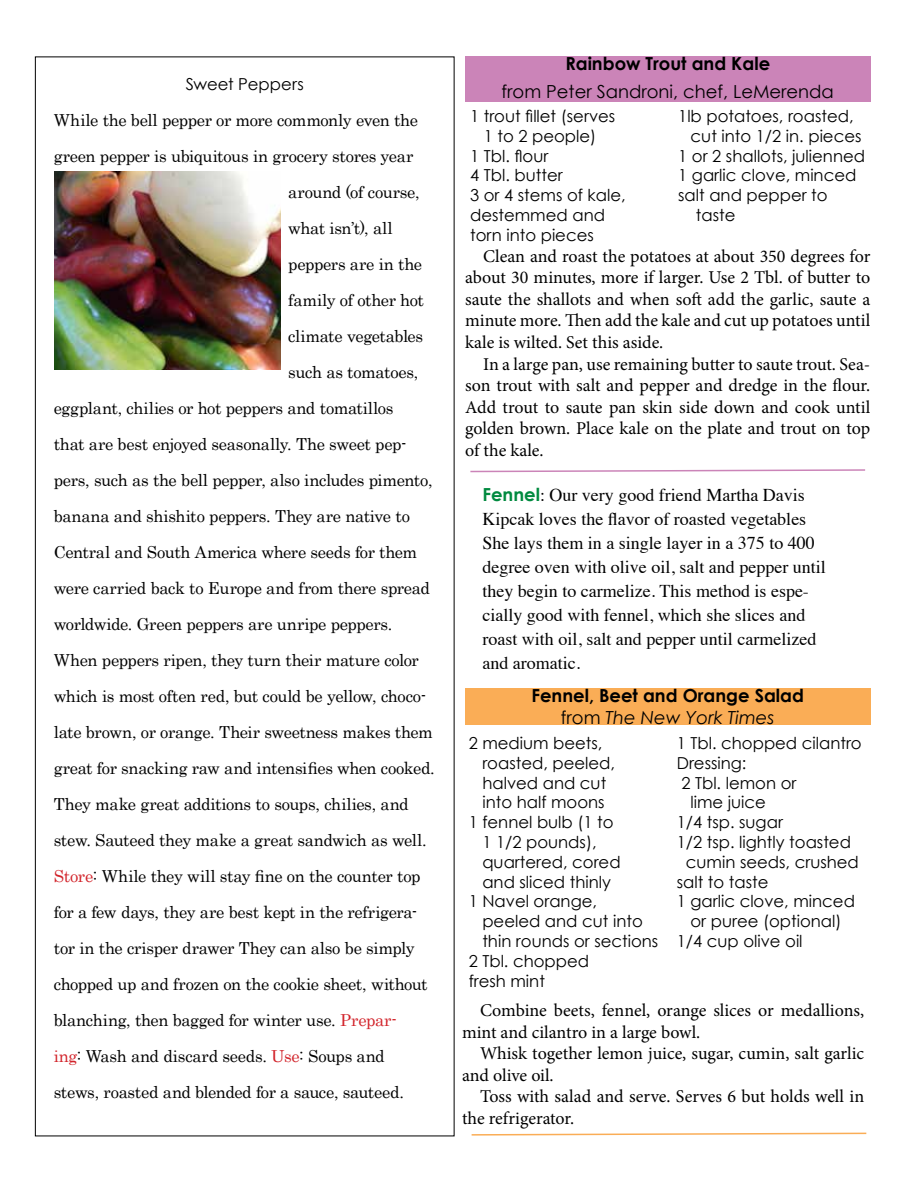
<style>
.page{position:relative;width:918px;height:1188px;background:#fff}
.page>*{position:absolute;margin:0;border:0;box-sizing:border-box;transform-origin:0 0}
.t1{font:18px/21.6px "Minion Pro";color:#000}
.t2{font:18px/24px "Times";color:#000}
.t3{font:700 18px/21.6px "Century Gothic";color:#000;text-align:center}
.t4{font:18px "Century Gothic";color:#000}
.t5{font:16.5px "Century";letter-spacing:-.02em;color:#000}
.t6{font:16.5px "Century Gothic";color:#000}
.s1{color:#d2232a}
.s2{font-family:"Century Gothic";font-weight:700;color:#008a3f}
.s3{font-weight:400}
.s4{font-weight:400;font-style:italic}
</style>
<div class="page">
<img style="left:54px;top:172px;width:227px;height:198px">
<div style="left:465px;top:57px;width:405px;height:45px;background:#cb84b8"></div>
<svg style="left:470px;top:469px;width:396px;height:4px"></svg>
<div style="left:465px;top:689px;width:405px;height:36px;background:#faad56"></div>
<svg style="left:471px;top:1132px;width:396px;height:4px"></svg>
<p class="t6" style="left:186px;top:74px;width:120px">Sweet Peppers</p>
<p class="t5" style="left:54px;top:106px;width:366px">While the bell pepper or more commonly even the</p>
<p class="t5" style="left:54px;top:142px;width:361px">green pepper is ubiquitous in grocery stores year</p>
<p class="t5" style="left:288px;top:178px;width:133px">around (of course,</p>
<p class="t5" style="left:288px;top:214px;width:106px">what isn’t), all</p>
<p class="t5" style="left:288px;top:250px;width:135px">peppers are in the</p>
<p class="t5" style="left:288px;top:286px;width:137px">family of other hot</p>
<p class="t5" style="left:288px;top:322px;width:136px">climate vegetables</p>
<p class="t5" style="left:288px;top:358px;width:132px">such as tomatoes,</p>
<p class="t5" style="left:54px;top:394px;width:341px">eggplant, chilies or hot peppers and tomatillos</p>
<p class="t5" style="left:54px;top:430px;width:354px">that are best enjoyed seasonally. The sweet pep-</p>
<p class="t5" style="left:54px;top:466px;width:380px">pers, such as the bell pepper, also includes pimento,</p>
<p class="t5" style="left:54px;top:502px;width:358px">banana and shishito peppers. They are native to</p>
<p class="t5" style="left:54px;top:538px;width:365px">Central and South America where seeds for them</p>
<p class="t5" style="left:54px;top:574px;width:378px">were carried back to Europe and from there spread</p>
<p class="t5" style="left:54px;top:610px;width:340px">worldwide. Green peppers are unripe peppers.</p>
<p class="t5" style="left:54px;top:646px;width:367px">When peppers ripen, they turn their mature color</p>
<p class="t5" style="left:54px;top:682px;width:374px">which is most often red, but could be yellow, choco-</p>
<p class="t5" style="left:54px;top:718px;width:381px">late brown, or orange. Their sweetness makes them</p>
<p class="t5" style="left:54px;top:754px;width:383px">great for snacking raw and intensifies when cooked.</p>
<p class="t5" style="left:54px;top:790px;width:356px">They make great additions to soups, chilies, and</p>
<p class="t5" style="left:54px;top:826px;width:374px">stew. Sauteed they make a great sandwich as well.</p>
<p class="t5" style="left:54px;top:862px;width:368px"><span class="s1">Store</span>: While they will stay fine on the counter top</p>
<p class="t5" style="left:54px;top:898px;width:365px">for a few days, they are best kept in the refrigera-</p>
<p class="t5" style="left:54px;top:934px;width:362px">tor in the crisper drawer They can also be simply</p>
<p class="t5" style="left:54px;top:970px;width:376px">chopped up and frozen on the cookie sheet, without</p>
<p class="t5" style="left:54px;top:1006px;width:345px">blanching, then bagged for winter use. <span class="s1">Prepar-</span></p>
<p class="t5" style="left:54px;top:1042px;width:332px"><span class="s1">ing</span>: Wash and discard seeds. <span class="s1">Use</span>: Soups and</p>
<p class="t5" style="left:54px;top:1078px;width:352px">stews, roasted and blended for a sauce, sauteed.</p>
<p class="t3" style="left:565px;top:52px;width:206px">Rainbow Trout and Kale</p>
<p class="t4" style="left:502px;top:80px;width:334px">from Peter Sandroni, chef, LeMerenda</p>
<p class="t6" style="left:470px;top:106px;width:147px">1 trout fillet (serves</p>
<p class="t6" style="left:484px;top:126px;width:114px">1 to 2 people)</p>
<p class="t6" style="left:470px;top:146px;width:80px">1 Tbl. flour</p>
<p class="t6" style="left:470px;top:165px;width:94px">4 Tbl. butter</p>
<p class="t6" style="left:470px;top:185px;width:157px">3 or 4 stems of kale,</p>
<p class="t6" style="left:470px;top:205px;width:136px">destemmed and</p>
<p class="t6" style="left:470px;top:225px;width:125px">torn into pieces</p>
<p class="t6" style="left:678px;top:106px;width:177px">1lb potatoes, roasted,</p>
<p class="t6" style="left:691px;top:126px;width:172px">cut into 1/2 in. pieces</p>
<p class="t6" style="left:678px;top:146px;width:188px">1 or 2 shallots, julienned</p>
<p class="t6" style="left:678px;top:165px;width:180px">1 garlic clove, minced</p>
<p class="t6" style="left:678px;top:185px;width:151px">salt and pepper to</p>
<p class="t6" style="left:696px;top:205px;width:41px">taste</p>
<p class="t1" style="left:465px;top:245px;width:407px;text-align:justify;text-indent:18px">Clean and roast the potatoes at about 350 degrees for about 30 minutes, more if larger. Use 2 Tbl. of butter to saute the shallots and when soft add the garlic, saute a minute more. Then add the kale and cut up potatoes until kale is wilted. Set this aside.</p>
<p class="t1" style="left:465px;top:353px;width:407px;text-align:justify;text-indent:18px">In a large pan, use remaining butter to saute trout. Sea&shy;son trout with salt and pepper and dredge in the flour.<br>Add trout to saute pan skin side down and cook until golden brown. Place kale on the plate and trout on top of the kale.</p>
<p class="t2" style="left:482px;top:482px;width:345px"><span class="s2">Fennel</span>: Our very good friend Martha Davis Kipcak loves the flavor of roasted vegetables She lays them in a single layer in a 375 to 400 degree oven with olive oil, salt and pepper until they begin to carmelize. This method is espe&shy;cially good with fennel, which she slices and roast with oil, salt and pepper until carmelized and aromatic.</p>
<p class="t3" style="left:532px;top:684px;width:274px">Fennel, Beet and Orange Salad <span class="s3">from</span> <span class="s4">The New York Times</span></p>
<p class="t6" style="left:469px;top:733px;width:135px">2 medium beets,</p>
<p class="t6" style="left:482px;top:753px;width:134px">roasted, peeled,</p>
<p class="t6" style="left:482px;top:773px;width:125px">halved and cut</p>
<p class="t6" style="left:482px;top:792px;width:124px">into half moons</p>
<p class="t6" style="left:469px;top:812px;width:146px">1 fennel bulb (1 to</p>
<p class="t6" style="left:482px;top:832px;width:116px">1 1/2 pounds),</p>
<p class="t6" style="left:482px;top:852px;width:140px">quartered, cored</p>
<p class="t6" style="left:482px;top:872px;width:130px">and sliced thinly</p>
<p class="t6" style="left:469px;top:891px;width:130px">1 Navel orange,</p>
<p class="t6" style="left:482px;top:911px;width:162px">peeled and cut into</p>
<p class="t6" style="left:482px;top:931px;width:177px">thin rounds or sections</p>
<p class="t6" style="left:469px;top:951px;width:122px">2 Tbl. chopped</p>
<p class="t6" style="left:469px;top:971px;width:78px">fresh mint</p>
<p class="t6" style="left:677px;top:733px;width:186px">1 Tbl. chopped cilantro</p>
<p class="t6" style="left:677px;top:753px;width:71px">Dressing:</p>
<p class="t6" style="left:681px;top:773px;width:117px">2 Tbl. lemon or</p>
<p class="t6" style="left:690px;top:792px;width:77px">lime juice</p>
<p class="t6" style="left:677px;top:812px;width:108px">1/4 tsp. sugar</p>
<p class="t6" style="left:677px;top:832px;width:176px">1/2 tsp. lightly toasted</p>
<p class="t6" style="left:686px;top:852px;width:174px">cumin seeds, crushed</p>
<p class="t6" style="left:677px;top:872px;width:93px">salt to taste</p>
<p class="t6" style="left:677px;top:891px;width:180px">1 garlic clove, minced</p>
<p class="t6" style="left:690px;top:911px;width:153px">or puree (optional)</p>
<p class="t6" style="left:677px;top:931px;width:127px">1/4 cup olive oil</p>
<p class="t1" style="left:462px;top:1000px;width:404px;text-indent:18px">Combine beets, fennel, orange slices or medallions, mint and cilantro in a large bowl.</p>
<p class="t1" style="left:462px;top:1043px;width:404px;text-indent:18px">Whisk together lemon juice, sugar, cumin, salt garlic and olive oil.</p>
<p class="t1" style="left:462px;top:1086px;width:404px;text-indent:18px">Toss with salad and serve. Serves 6 but holds well in the refrigerator.</p>
</div>
